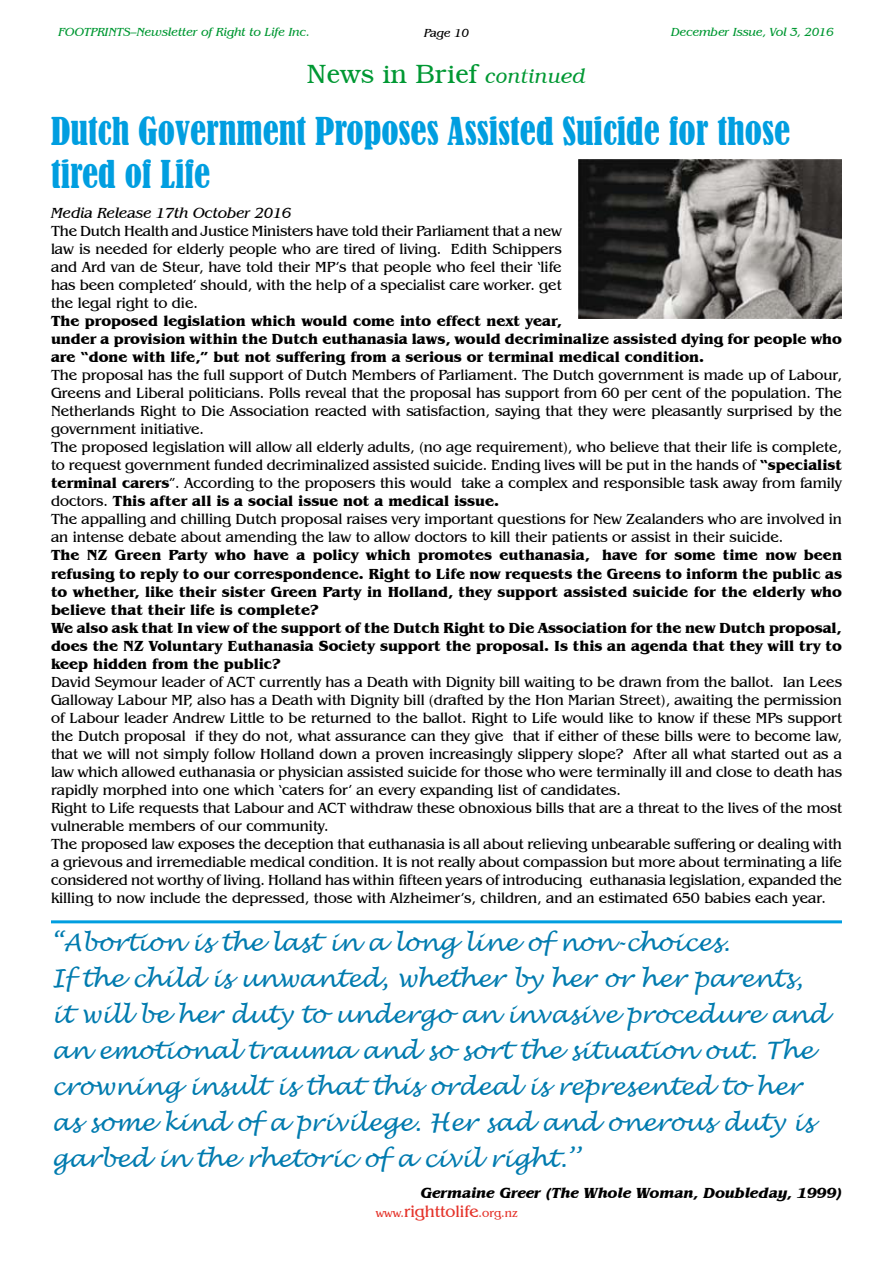
<style>
.page{position:relative;width:893px;height:1263px;background:#fff}
.page>*{position:absolute;margin:0;border:0;box-sizing:border-box;transform-origin:0 0}
.t1{font:condensed 36px/43.2px "Bernard";color:#009ee0}
.t2{font:300 27px "Bookman IT Cby BT";color:#009833}
.t3{font:italic 24px/36px "Lucida Handwriting";color:#007baf}
.t4{font:15px/18px "Benguiat IT Cby BT";color:#000}
.t5{font:700 15px/18px "Benguiat IT Cby BT";color:#000}
.t6{font:italic 700 15px "Benguiat IT Cby BT";color:#000}
.t7{font:italic 15px "Benguiat IT Cby BT";color:#000}
.t8{font:italic 12px "Benguiat IT Cby BT";color:#009833}
.t9{font:12px "Benguiat IT Cby BT";color:#e5352c}
.t10{font:italic 12px "Benguiat IT Cby BT";color:#000}
.s1{font-style:italic;font-size:21px}
.s2{font-weight:700}
.s3{font-size:16.5px}
</style>
<div class="page">
<hr style="left:51px;top:920px;width:791px;height:3px;background:#009ee0">
<img style="left:579px;top:159px;width:263px;height:160px">
<p class="t8" style="left:59px;top:24px;width:253px">FOOTPRINTS–Newsletter of Right to Life Inc.</p>
<p class="t10" style="left:424px;top:26px;width:46px">Page 10</p>
<p class="t8" style="left:671px;top:24px;width:164px">December Issue, Vol 3, 2016</p>
<h2 class="t2" style="left:307px;top:57px;width:281px">News in Brief <span class="s1">continued</span></h2>
<h1 class="t1" style="left:51px;top:110px;width:741px">Dutch Government Proposes Assisted Suicide for those tired of Life</h1>
<p class="t7" style="left:51px;top:204px;width:242px">Media Release 17th October 2016</p>
<p class="t4" style="left:51px;top:222px;width:512px;text-align:justify">The Dutch Health and Justice Ministers have told their Parliament that a new law is needed for elderly people who are tired of living. Edith Schippers and Ard van de Steur, have told their MP’s that people who feel their ‘life has been completed’ should, with the help of a specialist care worker. get the legal right to die.</p>
<p class="t5" style="left:51px;top:312px;width:792px">The proposed legislation which would come into effect next year,<br>under a provision within the Dutch euthanasia laws, would decriminalize assisted dying for people who are “done with life,” but not suffering from a serious or terminal medical condition.</p>
<p class="t4" style="left:51px;top:366px;width:792px">The proposal has the full support of Dutch Members of Parliament. The Dutch government is made up of Labour, Greens and Liberal politicians. Polls reveal that the proposal has support from 60 per cent of the population. The Netherlands Right to Die Association reacted with satisfaction, saying that they were pleasantly surprised by the government initiative.<br>The proposed legislation will allow all elderly adults, (no age requirement), who believe that their life is complete, to request government funded decriminalized assisted suicide. Ending lives will be put in the hands of <span class="s2">“specialist terminal carers</span>”. According to the proposers this would take a complex and responsible task away from family doctors. <span class="s2">This after all is a social issue not a medical issue.<br></span>The appalling and chilling Dutch proposal raises very important questions for New Zealanders who are involved in an intense debate about amending the law to allow doctors to kill their patients or assist in their suicide.</p>
<p class="t5" style="left:51px;top:546px;width:792px">The NZ Green Party who have a policy which promotes euthanasia, have for some time now been refusing to reply to our correspondence. Right to Life now requests the Greens to inform the public as to whether, like their sister Green Party in Holland, they support assisted suicide for the elderly who believe that their life is complete?<br>We also ask that In view of the support of the Dutch Right to Die Association for the new Dutch proposal, does the NZ Voluntary Euthanasia Society support the proposal. Is this an agenda that they will try to keep hidden from the public?</p>
<p class="t4" style="left:51px;top:672px;width:792px">David Seymour leader of ACT currently has a Death with Dignity bill waiting to be drawn from the ballot. Ian Lees Galloway Labour MP, also has a Death with Dignity bill (drafted by the Hon Marian Street), awaiting the permission of Labour leader Andrew Little to be returned to the ballot. Right to Life would like to know if these MPs support the Dutch proposal if they do not, what assurance can they give that if either of these bills were to become law, that we will not simply follow Holland down a proven increasingly slippery slope? After all what started out as a law which allowed euthanasia or physician assisted suicide for those who were terminally ill and close to death has rapidly morphed into one which ‘caters for’ an every expanding list of candidates.<br>Right to Life requests that Labour and ACT withdraw these obnoxious bills that are a threat to the lives of the most vulnerable members of our community.<br>The proposed law exposes the deception that euthanasia is all about relieving unbearable suffering or dealing with a grievous and irremediable medical condition. It is not really about compassion but more about terminating a life considered not worthy of living. Holland has within fifteen years of introducing euthanasia legislation, expanded the killing to now include the depressed, those with Alzheimer’s, children, and an estimated 650 babies each year.</p>
<p class="t3" style="left:51px;top:925px;width:777px">“Abortion is the last in a long line of non-choices.<br>If the child is unwanted, whether by her or her parents, it will be her duty to undergo an invasive procedure and an emotional trauma and so sort the situation out. The crowning insult is that this ordeal is represented to her as some kind of a privilege. Her sad and onerous duty is garbed in the rhetoric of a civil right.’’</p>
<p class="t6" style="left:421px;top:1183px;width:423px">Germaine Greer (The Whole Woman, Doubleday, 1999)</p>
<p class="t9" style="left:376px;top:1206px;width:144px">www.<span class="s3">righttolife</span>.org.nz</p>
</div>
